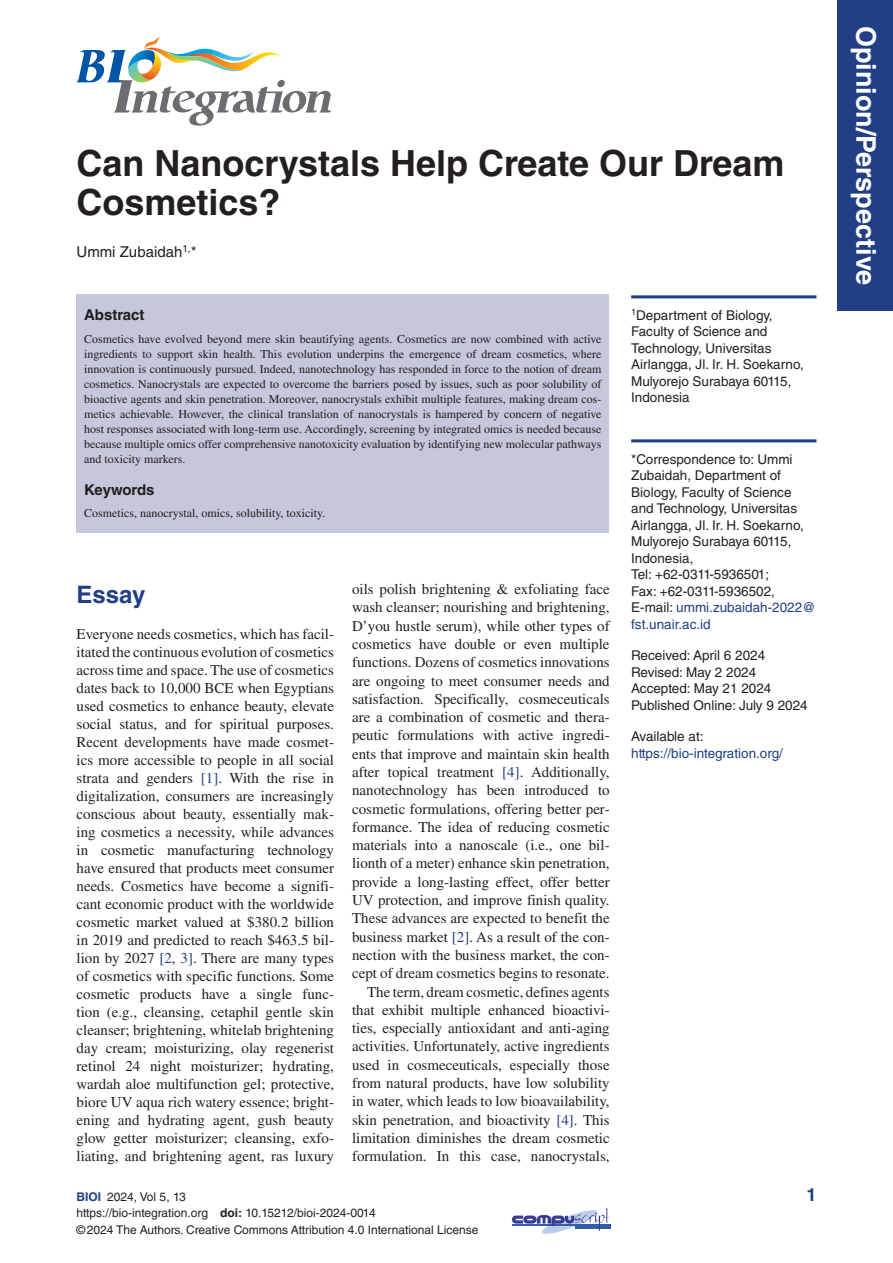
<style>
.page{position:relative;width:893px;height:1263px;background:#fff}
.page>*{position:absolute;margin:0;border:0;box-sizing:border-box;transform-origin:0 0}
.Article_Title{font:700 36px/39px "Helvetica LT Std";color:#231f20}
.t1{font:700 27px "Helvetica LT Std";color:#fff}
.heading1{font:700 24px "Helvetica LT Std";color:#213f84}
.VersoRH{font:700 18px "Helvetica LT Std";color:#213f84}
.Body{font:15px/18px "Times LT Std";color:#231f20;text-align:justify}
.BodyInd{font:15px/18.3px "Times LT Std";color:#231f20;text-align:justify}
.Author_Name{font:15px "Helvetica LT Std";color:#231f20}
.abstracthead{font:700 15px "Helvetica LT Std";color:#231f20}
.keywordshead{font:700 15px "Helvetica LT Std";letter-spacing:-.015em;color:#231f20}
.corresauthoraff{font:13.5px/16.5px "Helvetica LT Std";color:#231f20}
.aff1st{font:13.5px/16.5px "Helvetica LT Std";color:#231f20}
.history{font:13.5px/16.5px "Helvetica LT Std";color:#231f20}
.website{font:13.5px/16.5px "Helvetica LT Std";color:#213f84}
.abstracttext{font:12px/15px "Times LT Std";color:#231f20;text-align:justify}
.VersoRH-2{font:12px/16.5px "Helvetica LT Std";color:#231f20}
.keywordstext{font:12px "Times LT Std";color:#231f20}
.s1{color:#213f84}
.s2{color:#231f20}
.s3{font-weight:700;color:#213f84}
.s4{font-weight:700}
</style>
<div class="page">
<svg style="left:77px;top:37px;width:255px;height:89px"></svg>
<img style="left:127px;top:59px;width:25px;height:27px">
<img style="left:128px;top:50px;width:29px;height:18px">
<img style="left:140px;top:52px;width:23px;height:28px">
<hr style="left:631px;top:295px;width:185px;height:3px;background:#213f84">
<hr style="left:631px;top:439px;width:185px;height:3px;background:#213f84">
<div style="left:76px;top:294px;width:533px;height:238px;background:#c6c6dc"></div>
<div style="left:838px;top:0;width:55px;height:310px;background:#213f84"></div>
<hr style="left:575px;top:1224px;width:35px;height:4px;background:#345caa">
<svg style="left:512px;top:1208px;width:97px;height:26px"></svg>
<h1 class="Article_Title" style="left:76px;top:143px;width:709px">Can Nanocrystals Help Create Our Dream<br>Cosmetics?</h1>
<p class="Author_Name" style="left:76px;top:243px;width:122px">Ummi Zubaidah<sup>1,</sup>*</p>
<p class="abstracthead" style="left:84px;top:306px;width:62px">Abstract</p>
<p class="abstracttext" style="left:84px;top:331px;width:519px">Cosmetics have evolved beyond mere skin beautifying agents. Cosmetics are now combined with active ingredients to support skin health. This evolution underpins the emergence of dream cosmetics, where innovation is continuously pursued. Indeed, nanotechnology has responded in force to the notion of dream cosmetics. Nanocrystals are expected to overcome the barriers posed by issues, such as poor solubility of bioactive agents and skin penetration. Moreover, nanocrystals exhibit multiple features, making dream cos&shy;metics achievable. However, the clinical translation of nanocrystals is hampered by concern of negative host responses associated with long-term use. Accordingly, screening by integrated omics is needed because because multiple omics offer comprehensive nanotoxicity evaluation by identifying new molecular pathways and toxicity markers.</p>
<p class="keywordshead" style="left:84px;top:480px;width:72px">Keywords</p>
<p class="keywordstext" style="left:84px;top:507px;width:243px">Cosmetics, nanocrystal, omics, solubility, toxicity.</p>
<h1 class="heading1" style="left:76px;top:580px;width:70px">Essay</h1>
<p class="Body" style="left:76px;top:625px;width:259px">Everyone needs cosmetics, which has facil&shy;itated the continuous evolution of cosmetics across time and space. The use of cosmetics dates back to 10,000 BCE when Egyptians used cosmetics to enhance beauty, elevate social status, and for spiritual purposes.<br>Recent developments have made cosmet&shy;ics more accessible to people in all social strata and genders <span class="s1">[1]</span>. With the rise in digitalization, consumers are increasingly conscious about beauty, essentially mak&shy;ing cosmetics a necessity, while advances in cosmetic manufacturing technology have ensured that products meet consumer needs. Cosmetics have become a signifi&shy;cant economic product with the worldwide cosmetic market valued at $380.2 billion in 2019 and predicted to reach $463.5 bil&shy;lion by 2027 <span class="s1">[2</span>, <span class="s1">3]</span>. There are many types of cosmetics with specific functions. Some cosmetic products have a single func&shy;tion (e.g., cleansing, cetaphil gentle skin cleanser; brightening, whitelab brightening day cream; moisturizing, olay regenerist retinol 24 night moisturizer; hydrating, wardah aloe multifunction gel; protective, biore UV aqua rich watery essence; bright&shy;ening and hydrating agent, gush beauty glow getter moisturizer; cleansing, exfo&shy;liating, and brightening agent, ras luxury</p>
<p class="Body" style="left:352px;top:580px;width:259px">oils polish brightening &amp; exfoliating face wash cleanser; nourishing and brightening, D’you hustle serum), while other types of cosmetics have double or even multiple functions. Dozens of cosmetics innovations are ongoing to meet consumer needs and satisfaction. Specifically, cosmeceuticals are a combination of cosmetic and thera&shy;peutic formulations with active ingredi&shy;ents that improve and maintain skin health after topical treatment <span class="s1">[4]</span>. Additionally, nanotechnology has been introduced to cosmetic formulations, offering better per&shy;formance. The idea of reducing cosmetic materials into a nanoscale (i.e., one bil&shy;lionth of a meter) enhance skin penetration, provide a long-lasting effect, offer better UV protection, and improve finish quality.<br>These advances are expected to benefit the business market <span class="s1">[2]</span>. As a result of the con&shy;nection with the business market, the con&shy;cept of dream cosmetics begins to resonate.</p>
<p class="BodyInd" style="left:352px;top:982px;width:259px;text-indent:15px">The term, dream cosmetic, defines agents that exhibit multiple enhanced bioactivi&shy;ties, especially antioxidant and anti-aging activities. Unfortunately, active ingredients used in cosmeceuticals, especially those from natural products, have low solubility in water, which leads to low bioavailability, skin penetration, and bioactivity <span class="s1">[4]</span>. This limitation diminishes the dream cosmetic formulation. In this case, nanocrystals,</p>
<p class="aff1st" style="left:631px;top:307px;width:174px"><sup>1</sup>Department of Biology,<br>Faculty of Science and<br>Technology, Universitas<br>Airlangga, Jl. Ir. H. Soekarno,<br>Mulyorejo Surabaya 60115,<br>Indonesia</p>
<p class="corresauthoraff" style="left:631px;top:451px;width:186px">*Correspondence to: Ummi<br>Zubaidah, Department of<br>Biology, Faculty of Science and Technology, Universitas<br>Airlangga, Jl. Ir. H. Soekarno,<br>Mulyorejo Surabaya 60115,<br>Indonesia,<br>Tel: +62-0311-5936501;<br>Fax: +62-0311-5936502,<br>E-mail: <span class="s1">ummi.zubaidah-2022@ fst.unair.ac.id</span></p>
<p class="history" style="left:631px;top:647px;width:178px">Received: April 6 2024<br>Revised: May 2 2024<br>Accepted: May 21 2024<br>Published Online: July 9 2024</p>
<p class="website" style="left:631px;top:728px;width:153px"><span class="s2">Available at: </span>https://bio-integration.org/</p>
<p class="VersoRH-2" style="left:76px;top:1188px;width:111px"><span class="s3">BIOI</span> 2024, Vol 5, 13</p>
<p class="VersoRH" style="left:806px;top:1183px;width:12px">1</p>
<p class="VersoRH-2" style="left:76px;top:1205px;width:404px">https://bio-integration.org <span class="s4">doi:</span> 10.15212/bioi-2024-0014<br>©2024 The Authors. Creative Commons Attribution 4.0 International License</p>
<h2 class="t1" style="left:882px;top:26px;width:261px;rotate:90deg">Opinion/Perspective</h2>
</div>
